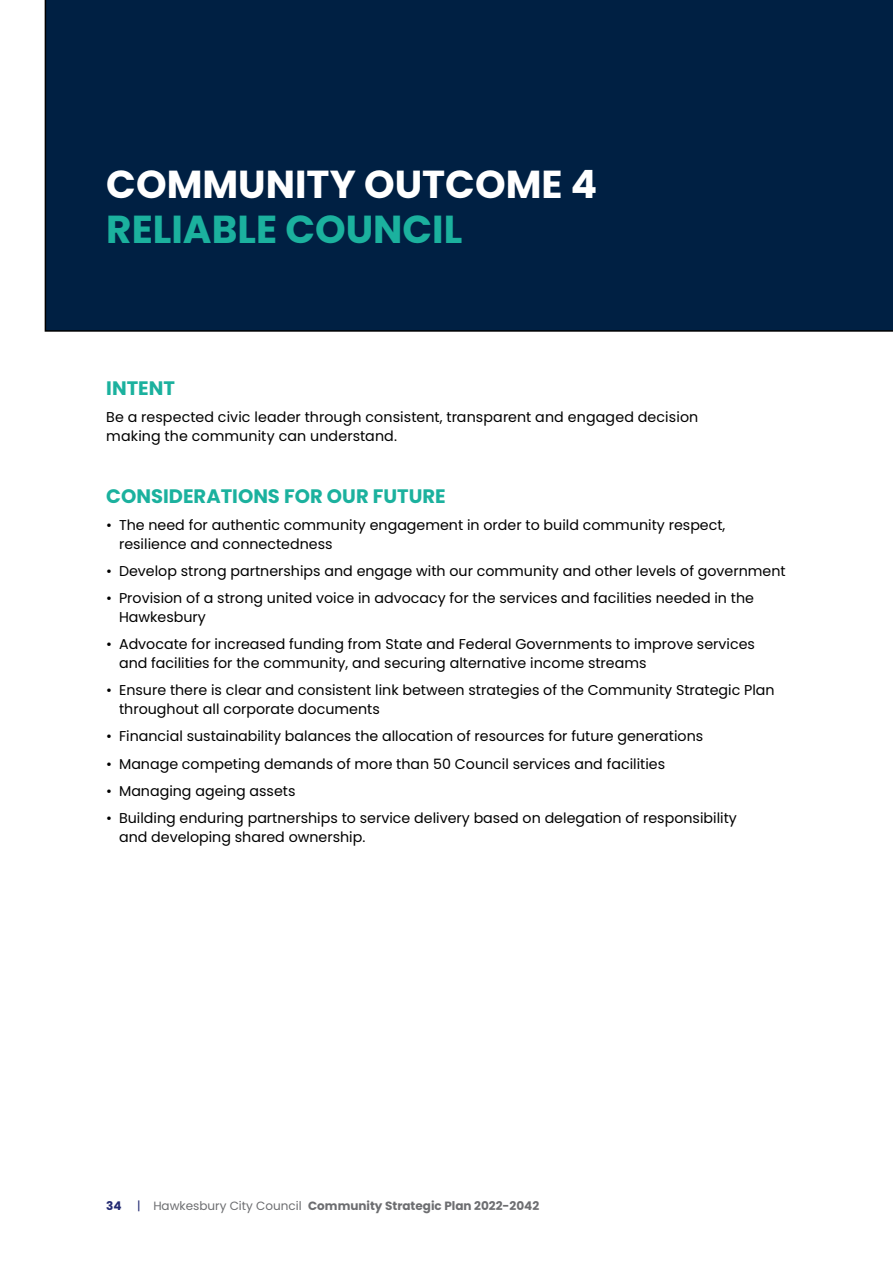
<style>
.page{position:relative;width:893px;height:1263px;background:#fff}
.page>*{position:absolute;margin:0;border:0;box-sizing:border-box;transform-origin:0 0}
.t1{font:700 39px "Poppins";color:#fff}
.t2{font:700 39px "Poppins";color:#1bb19e}
.t3{font:700 19.5px "Poppins";color:#1bb19e}
.t4{font:14.25px/18.8px "Poppins";color:#000}
.t5{font:700 12px "Poppins";color:#6d6e71}
.t6{font:700 12px "Poppins";color:#232a72}
.s1{font-weight:400;color:#232a72}
.s2{font-weight:400}
</style>
<div class="page">
<div style="left:45px;top:0;width:848px;height:332px;background:#002043"></div>
<h1 class="t1" style="left:106px;top:162px;width:492px">COMMUNITY OUTCOME 4</h1>
<h1 class="t2" style="left:106px;top:207px;width:358px">RELIABLE COUNCIL</h1>
<h2 class="t3" style="left:106px;top:377px;width:70px">INTENT</h2>
<p class="t4" style="left:106px;top:408px;width:594px">Be a respected civic leader through consistent, transparent and engaged decision making the community can understand.</p>
<h2 class="t3" style="left:106px;top:485px;width:341px">CONSIDERATIONS FOR OUR FUTURE</h2>
<p class="t4" style="left:119px;top:516px;width:608px;text-indent:-13px">• The need for authentic community engagement in order to build community respect, resilience and connectedness</p>
<p class="t4" style="left:106px;top:562px;width:681px">• Develop strong partnerships and engage with our community and other levels of government</p>
<p class="t4" style="left:119px;top:589px;width:636px;text-indent:-13px">• Provision of a strong united voice in advocacy for the services and facilities needed in the<br>Hawkesbury</p>
<p class="t4" style="left:119px;top:635px;width:637px;text-indent:-13px">• Advocate for increased funding from State and Federal Governments to improve services and facilities for the community, and securing alternative income streams</p>
<p class="t4" style="left:119px;top:681px;width:657px;text-indent:-13px">• Ensure there is clear and consistent link between strategies of the Community Strategic Plan throughout all corporate documents</p>
<p class="t4" style="left:106px;top:727px;width:598px">• Financial sustainability balances the allocation of resources for future generations</p>
<p class="t4" style="left:106px;top:754px;width:560px">• Manage competing demands of more than 50 Council services and facilities</p>
<p class="t4" style="left:106px;top:781px;width:191px">• Managing ageing assets</p>
<p class="t4" style="left:119px;top:809px;width:619px;text-indent:-13px">• Building enduring partnerships to service delivery based on delegation of responsibility and developing shared ownership.</p>
<p class="t6" style="left:106px;top:1199px;width:17px">34</p>
<p class="t5" style="left:137px;top:1199px;width:404px"><span class="s1">|</span> <span class="s2">Hawkesbury City Council</span> Community Strategic Plan 2022-2042</p>
</div>
